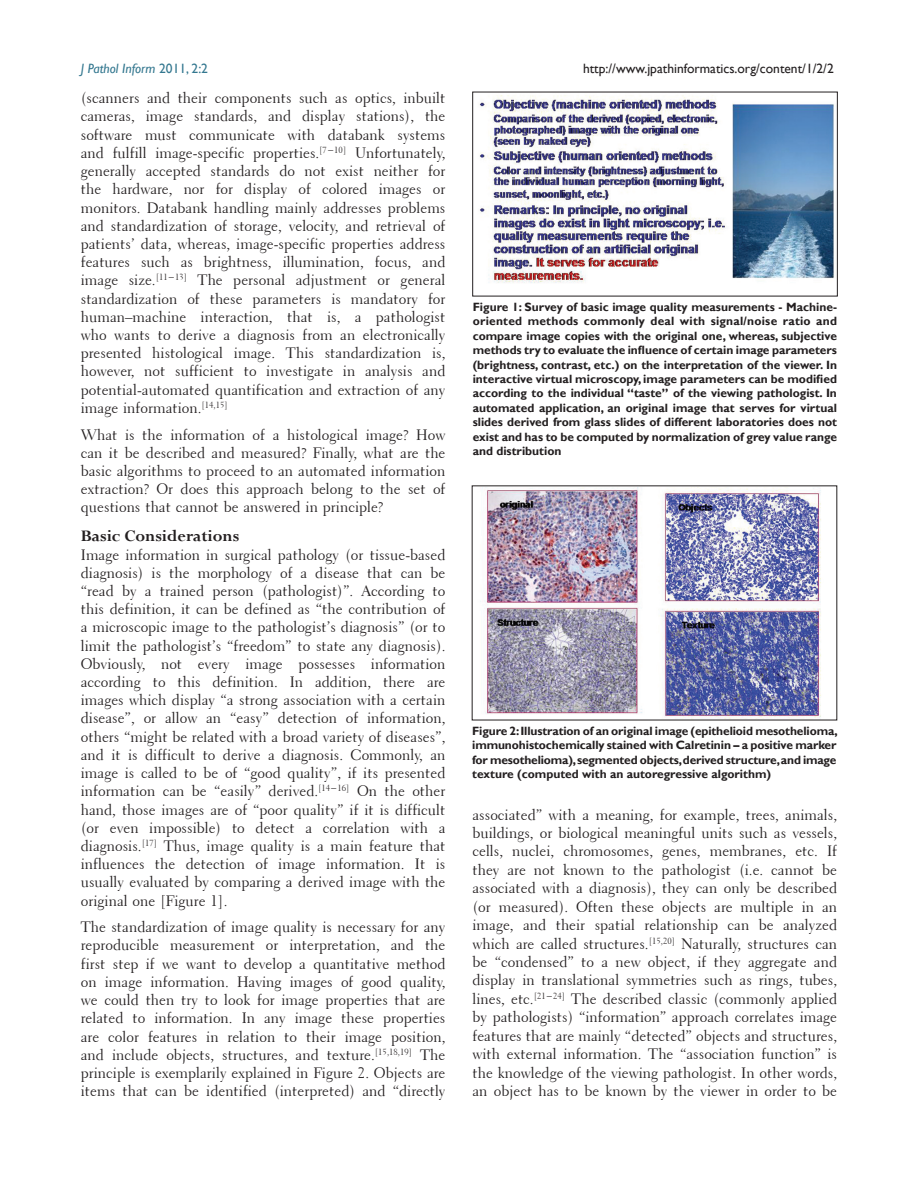
<style>
.page{position:relative;width:918px;height:1188px;background:#fff}
.page>*{position:absolute;margin:0;border:0;box-sizing:border-box;transform-origin:0 0}
.t1{font:700 18px "Perpetua";color:#231f20}
.TX{font:15px/18.1px "Transitional 521 BT Roman A";color:#231f20;text-align:justify}
.t2{font:13.5px "Gill Sans";color:#231f20}
.t3{font:italic 13.5px "Gill Sans";color:#33778f}
.FGC{font:700 12px/14.4px "Gill Sans";color:#231f20;text-align:justify}
.s1{font-style:normal}
</style>
<div class="page">
<img style="left:479px;top:95px;width:355px;height:188px">
<div style="left:472px;top:92px;width:366px;height:204px;border:1px solid #231f20"></div>
<img style="left:480px;top:488px;width:341px;height:230px">
<p class="t3" style="left:81px;top:61px;width:129px">J Pathol Inform <span class="s1">2011, 2:2</span></p>
<p class="t2" style="left:583px;top:61px;width:252px">http://www.jpathinformatics.org/content/1/2/2</p>
<p class="TX" style="left:81px;top:89px;width:366px">(scanners and their components such as optics, inbuilt cameras, image standards, and display stations), the software must communicate with databank systems and fulfill image-specific properties.<sup>[7−10]</sup> Unfortunately, generally accepted standards do not exist neither for the hardware, nor for display of colored images or monitors. Databank handling mainly addresses problems and standardization of storage, velocity, and retrieval of patients’ data, whereas, image-specific properties address features such as brightness, illumination, focus, and image size.<sup>[11−13]</sup> The personal adjustment or general standardization of these parameters is mandatory for human–machine interaction, that is, a pathologist who wants to derive a diagnosis from an electronically presented histological image. This standardization is, however, not sufficient to investigate in analysis and potential-automated quantification and extraction of any image information.<sup>[14,15]</sup></p>
<p class="TX" style="left:81px;top:425px;width:366px">What is the information of a histological image? How can it be described and measured? Finally, what are the basic algorithms to proceed to an automated information extraction? Or does this approach belong to the set of questions that cannot be answered in principle?</p>
<h2 class="t1" style="left:81px;top:525px;width:160px">Basic Considerations</h2>
<p class="TX" style="left:81px;top:545px;width:366px">Image information in surgical pathology (or tissue-based diagnosis) is the morphology of a disease that can be “read by a trained person (pathologist)”. According to this definition, it can be defined as “the contribution of a microscopic image to the pathologist’s diagnosis” (or to limit the pathologist’s “freedom” to state any diagnosis).<br>Obviously, not every image possesses information according to this definition. In addition, there are images which display “a strong association with a certain disease”, or allow an “easy” detection of information, others “might be related with a broad variety of diseases”, and it is difficult to derive a diagnosis. Commonly, an image is called to be of “good quality”, if its presented information can be “easily” derived.<sup>[14−16]</sup> On the other hand, those images are of “poor quality” if it is difficult (or even impossible) to detect a correlation with a diagnosis.<sup>[17]</sup> Thus, image quality is a main feature that influences the detection of image information. It is usually evaluated by comparing a derived image with the original one [Figure 1].</p>
<p class="TX" style="left:81px;top:918px;width:366px">The standardization of image quality is necessary for any reproducible measurement or interpretation, and the first step if we want to develop a quantitative method on image information. Having images of good quality, we could then try to look for image properties that are related to information. In any image these properties are color features in relation to their image position, and include objects, structures, and texture.<sup>[15,18,19]</sup> The principle is exemplarily explained in Figure 2. Objects are items that can be identified (interpreted) and “directly</p>
<p class="FGC" style="left:473px;top:300px;width:366px">Figure 1: Survey of basic image quality measurements - Machine&shy;oriented methods commonly deal with signal/noise ratio and compare image copies with the original one, whereas, subjective methods try to evaluate the influence of certain image parameters (brightness, contrast, etc.) on the interpretation of the viewer. In interactive virtual microscopy, image parameters can be modified according to the individual “taste” of the viewing pathologist. In automated application, an original image that serves for virtual slides derived from glass slides of different laboratories does not exist and has to be computed by normalization of grey value range and distribution</p>
<p class="FGC" style="left:472px;top:724px;width:367px">Figure 2: Illustration of an original image (epithelioid mesothelioma, immunohistochemically stained with Calretinin – a positive marker for mesothelioma), segmented objects, derived structure, and image texture (computed with an autoregressive algorithm)</p>
<p class="TX" style="left:472px;top:805px;width:366px">associated” with a meaning, for example, trees, animals, buildings, or biological meaningful units such as vessels, cells, nuclei, chromosomes, genes, membranes, etc. If they are not known to the pathologist (i.e. cannot be associated with a diagnosis), they can only be described (or measured). Often these objects are multiple in an image, and their spatial relationship can be analyzed which are called structures.<sup>[15,20]</sup> Naturally, structures can be “condensed” to a new object, if they aggregate and display in translational symmetries such as rings, tubes, lines, etc.<sup>[21−24]</sup> The described classic (commonly applied by pathologists) “information” approach correlates image features that are mainly “detected” objects and structures, with external information. The “association function” is the knowledge of the viewing pathologist. In other words, an object has to be known by the viewer in order to be</p>
</div>
